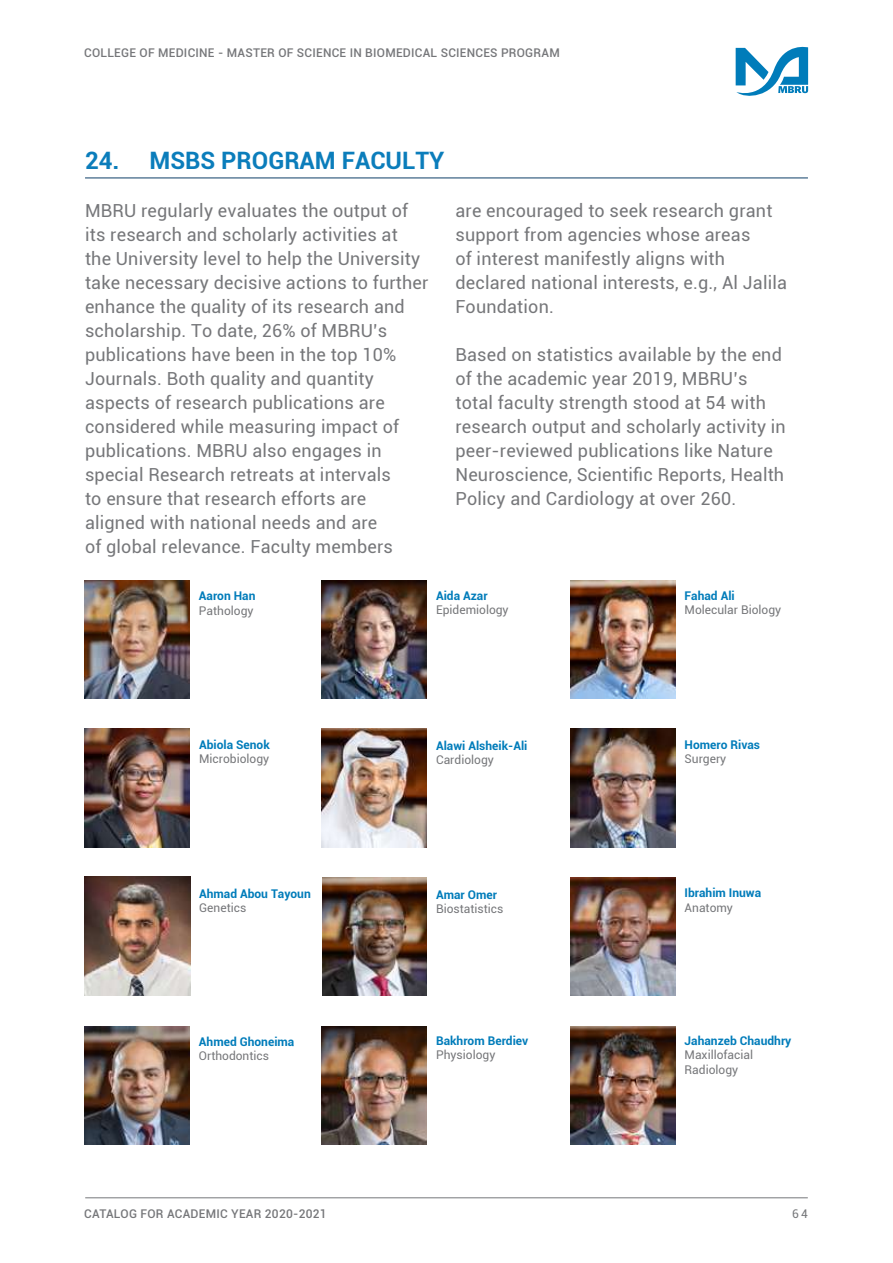
<style>
.page{position:relative;width:893px;height:1263px;background:#fff}
.page>*{position:absolute;margin:0;border:0;box-sizing:border-box;transform-origin:0 0}
.t1{font:700 24px "Roboto";color:#0b7dbb}
.t2{font:18px/24px "Roboto";letter-spacing:.01em;color:#76777a}
.t3{font:700 12px "Roboto";color:#007cba}
.t4{font:12px/14.4px "Roboto";color:#76777a}
.t5{font:500 12px "Roboto";letter-spacing:.02em;color:#76777a}
</style>
<div class="page">
<svg style="left:736px;top:46px;width:72px;height:50px"></svg>
<hr style="left:85px;top:178px;width:723px;height:1px;background:#0e3e67">
<img style="left:85px;top:581px;width:104px;height:118px">
<img style="left:85px;top:1026px;width:104px;height:118px">
<img style="left:321px;top:581px;width:105px;height:118px">
<img style="left:321px;top:1026px;width:105px;height:118px">
<img style="left:571px;top:581px;width:104px;height:118px">
<img style="left:571px;top:1026px;width:104px;height:118px">
<img style="left:321px;top:729px;width:105px;height:118px">
<img style="left:571px;top:729px;width:104px;height:118px">
<img style="left:571px;top:878px;width:104px;height:118px">
<img style="left:85px;top:729px;width:104px;height:118px">
<img style="left:85px;top:876px;width:105px;height:120px">
<img style="left:322px;top:878px;width:105px;height:118px">
<hr style="left:85px;top:1197px;width:723px;height:1px;background:#76777a">
<p class="t5" style="left:84px;top:44px;width:477px">COLLEGE OF MEDICINE - MASTER OF SCIENCE IN BIOMEDICAL SCIENCES PROGRAM</p>
<h1 class="t1" style="left:85px;top:144px;width:361px">24. MSBS PROGRAM FACULTY</h1>
<p class="t2" style="left:85px;top:198px;width:345px">MBRU regularly evaluates the output of its research and scholarly activities at<br>the University level to help the University take necessary decisive actions to further enhance the quality of its research and scholarship. To date, 26% of MBRU’s publications have been in the top 10% Journals. Both quality and quantity aspects of research publications are considered while measuring impact of publications. MBRU also engages in special Research retreats at intervals<br>to ensure that research efforts are aligned with national needs and are<br>of global relevance. Faculty members</p>
<p class="t2" style="left:455px;top:198px;width:333px">are encouraged to seek research grant support from agencies whose areas<br>of interest manifestly aligns with declared national interests, e.g., Al Jalila Foundation.</p>
<p class="t2" style="left:455px;top:342px;width:332px">Based on statistics available by the end of the academic year 2019, MBRU’s total faculty strength stood at 54 with research output and scholarly activity in peer-reviewed publications like Nature Neuroscience, Scientific Reports, Health Policy and Cardiology at over 260.</p>
<p class="t3" style="left:199px;top:588px;width:58px">Aaron Han</p>
<p class="t4" style="left:199px;top:603px;width:56px">Pathology</p>
<p class="t3" style="left:436px;top:587px;width:53px">Aida Azar</p>
<p class="t4" style="left:436px;top:602px;width:74px">Epidemiology</p>
<p class="t3" style="left:685px;top:587px;width:52px">Fahad Ali</p>
<p class="t4" style="left:685px;top:602px;width:98px">Molecular Biology</p>
<p class="t3" style="left:199px;top:736px;width:72px">Abiola Senok</p>
<p class="t4" style="left:199px;top:751px;width:72px">Microbiology</p>
<p class="t3" style="left:436px;top:737px;width:93px">Alawi Alsheik-Ali</p>
<p class="t4" style="left:436px;top:752px;width:59px">Cardiology</p>
<p class="t3" style="left:685px;top:736px;width:77px">Homero Rivas</p>
<p class="t4" style="left:685px;top:751px;width:43px">Surgery</p>
<p class="t3" style="left:199px;top:885px;width:113px">Ahmad Abou Tayoun</p>
<p class="t4" style="left:199px;top:900px;width:49px">Genetics</p>
<p class="t3" style="left:436px;top:886px;width:62px">Amar Omer</p>
<p class="t4" style="left:436px;top:901px;width:69px">Biostatistics</p>
<p class="t3" style="left:685px;top:885px;width:78px">Ibrahim Inuwa</p>
<p class="t4" style="left:685px;top:900px;width:50px">Anatomy</p>
<p class="t3" style="left:199px;top:1033px;width:97px">Ahmed Ghoneima</p>
<p class="t4" style="left:199px;top:1048px;width:72px">Orthodontics</p>
<p class="t3" style="left:436px;top:1032px;width:94px">Bakhrom Berdiev</p>
<p class="t4" style="left:436px;top:1047px;width:61px">Physiology</p>
<p class="t3" style="left:685px;top:1032px;width:108px">Jahanzeb Chaudhry</p>
<p class="t4" style="left:685px;top:1047px;width:70px">Maxillofacial<br>Radiology</p>
<p class="t5" style="left:84px;top:1205px;width:244px">CATALOG FOR ACADEMIC YEAR 2020-2021</p>
<p class="t4" style="left:792px;top:1206px;width:17px">64</p>
</div>
